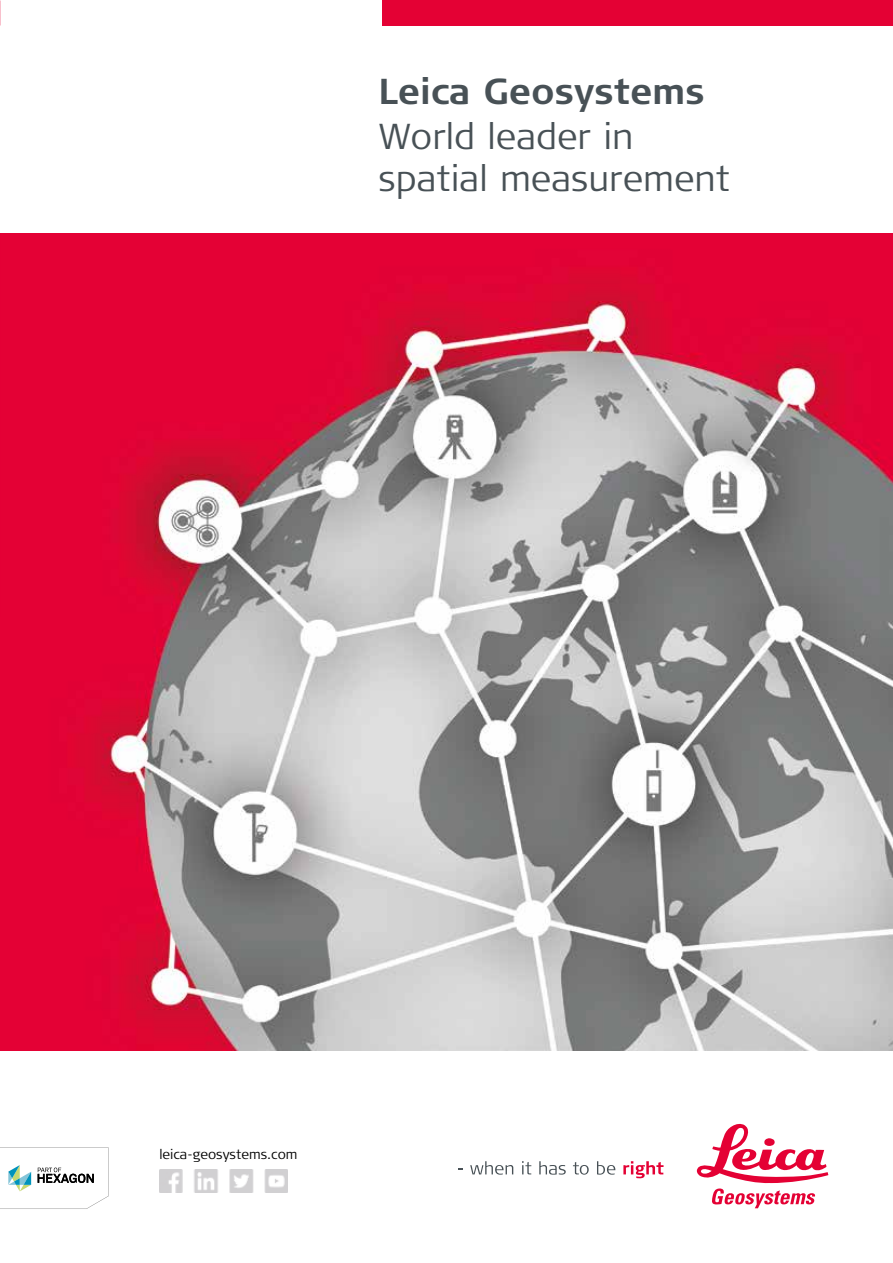
<style>
.page{position:relative;width:893px;height:1263px;background:#fff}
.page>*{position:absolute;margin:0;border:0;box-sizing:border-box;transform-origin:0 0}
.t1{font:300 36px/42px "Signa Column";color:#485156}
.t2{font:700 36px "Signa Column";color:#485156}
.t3{font:300 13.5px "Signa Column";color:#000}
</style>
<div class="page">
<img style="left:0;top:234px;width:893px;height:816px">
<div style="left:383px;top:0;width:510px;height:26px;background:#e40134"></div>
<svg style="left:470px;top:1161px;width:43px;height:14px"></svg>
<svg style="left:522px;top:1161px;width:9px;height:13px"></svg>
<svg style="left:539px;top:1161px;width:27px;height:13px"></svg>
<svg style="left:573px;top:1162px;width:16px;height:13px"></svg>
<svg style="left:597px;top:1161px;width:18px;height:14px"></svg>
<svg style="left:623px;top:1161px;width:40px;height:17px"></svg>
<svg style="left:697px;top:1123px;width:131px;height:85px"></svg>
<svg style="left:0;top:1147px;width:109px;height:62px"></svg>
<img style="left:160px;top:1170px;width:128px;height:23px">
<p class="t2" style="left:378px;top:68px;width:328px">Leica Geosystems</p>
<p class="t1" style="left:378px;top:116px;width:353px">World leader in spatial measurement</p>
<p class="t3" style="left:159px;top:1146px;width:140px">leica-geosystems.com</p>
</div>
